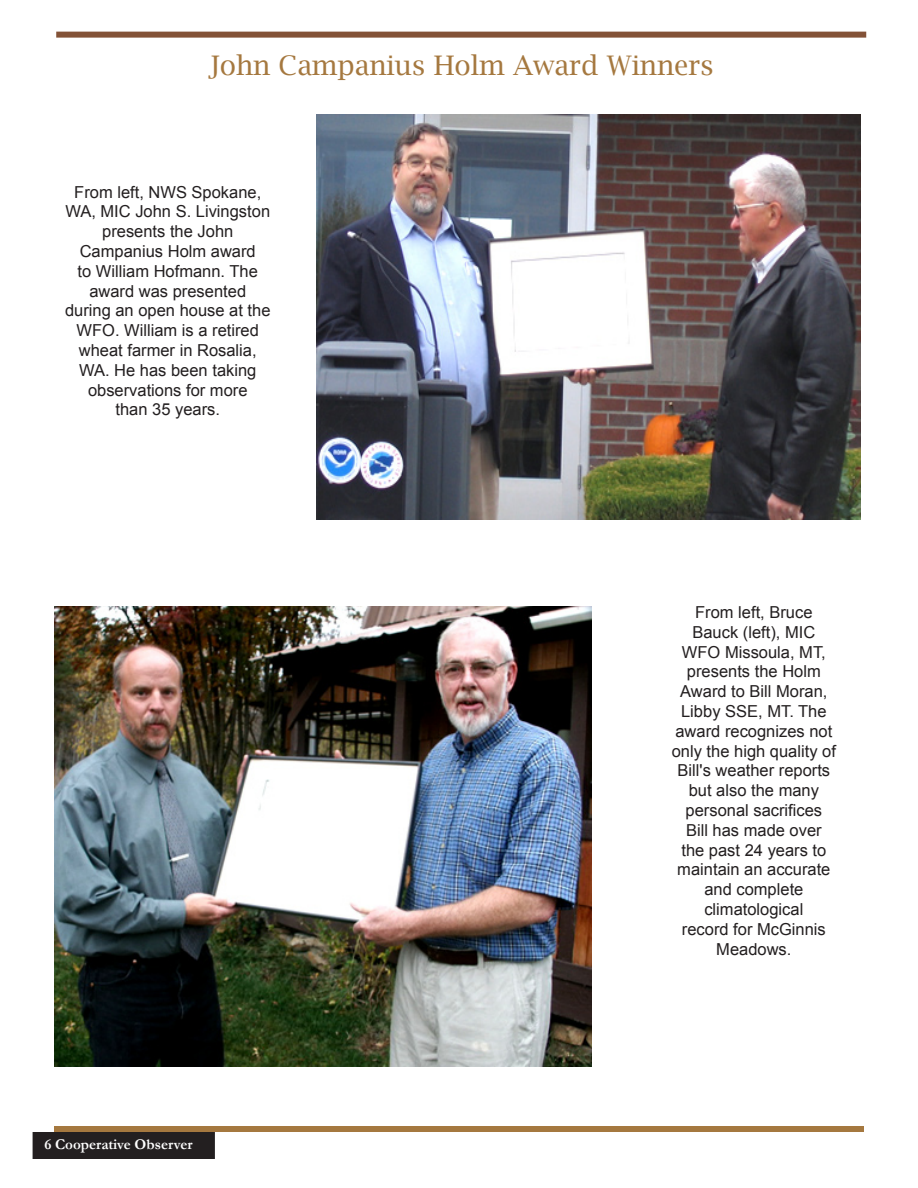
<style>
.page{position:relative;width:918px;height:1188px;background:#fff}
.page>*{position:absolute;margin:0;border:0;box-sizing:border-box;transform-origin:0 0}
.t1{font:27px "Lucida Bright";color:#a5783f}
.t2{font:16.5px/19.8px "Arial";color:#231f20;text-align:center}
.t3{font:700 15px "Garamond";color:#fff}
</style>
<div class="page">
<div style="left:33px;top:1133px;width:181px;height:25px;background:#231f20"></div>
<div style="left:33px;top:1132px;width:182px;height:27px;border:2px solid #231f20"></div>
<div style="left:54px;top:1126px;width:810px;height:6px;background:#a5783f"></div>
<div style="left:56px;top:32px;width:810px;height:6px;background:#835237"></div>
<img style="left:316px;top:115px;width:544px;height:405px">
<img style="left:54px;top:606px;width:538px;height:460px">
<h1 class="t1" style="left:209px;top:50px;width:507px">John Campanius Holm Award Winners</h1>
<p class="t2" style="left:65px;top:182px;width:207px">From left, NWS Spokane,<br>WA, MIC John S. Livingston presents the John<br>Campanius Holm award<br>to William Hofmann. The award was presented during an open house at the<br>WFO. William is a retired wheat farmer in Rosalia,<br>WA. He has been taking observations for more<br>than 35 years.</p>
<p class="t3" style="left:44px;top:1134px;width:150px">6 Cooperative Observer</p>
<p class="t2" style="left:672px;top:602px;width:166px">From left, Bruce<br>Bauck (left), MIC<br>WFO Missoula, MT, presents the Holm<br>Award to Bill Moran,<br>Libby SSE, MT. The award recognizes not only the high quality of<br>Bill's weather reports but also the many personal sacrifices<br>Bill has made over<br>the past 24 years to maintain an accurate and complete climatological<br>record for McGinnis<br>Meadows.</p>
</div>
